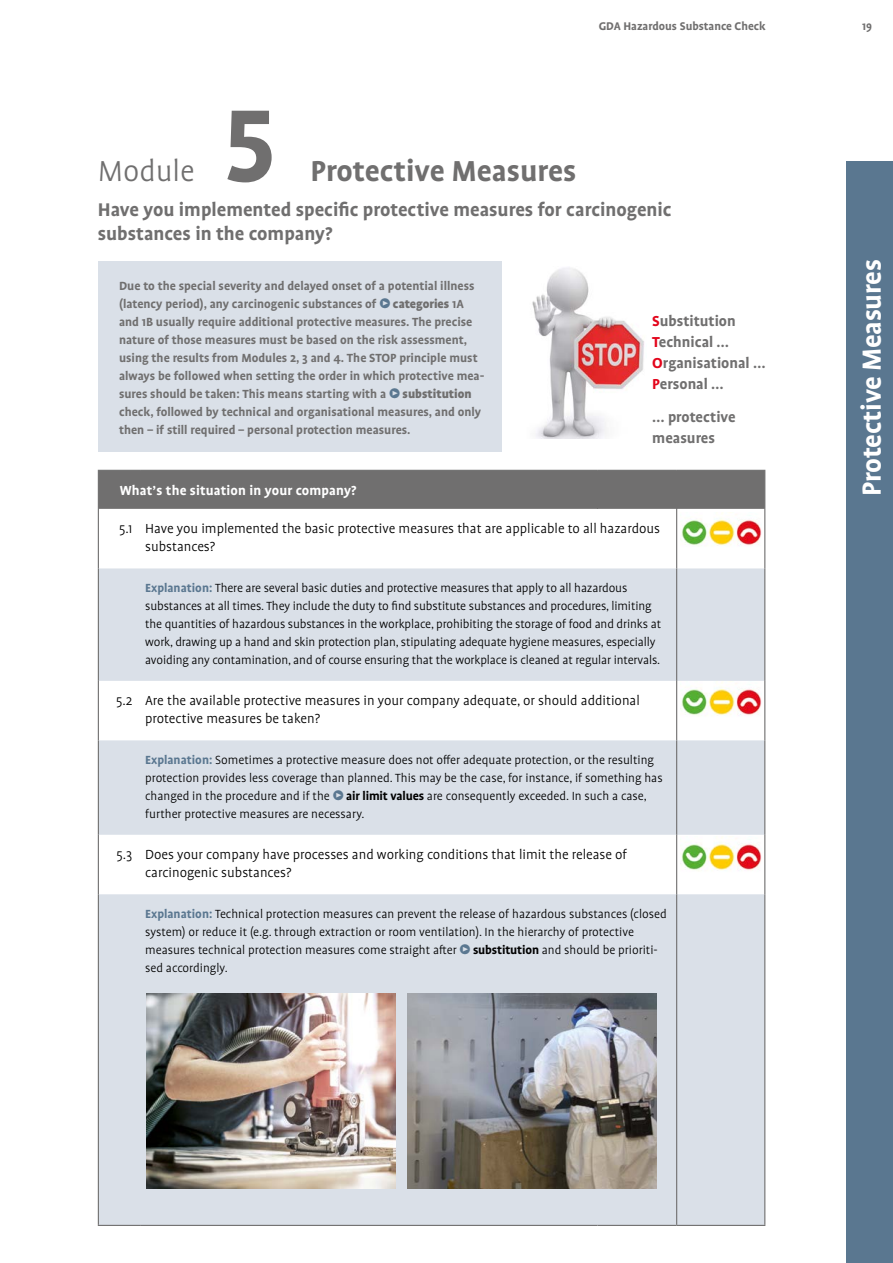
<style>
.page{position:relative;width:893px;height:1263px;background:#fff}
.page>*{position:absolute;margin:0;border:0;box-sizing:border-box;transform-origin:0 0}
.BS_Headline{font:700 117px "Profile Pro";color:#706f6f}
.BS_Headline-2{font:700 33px "Profile Pro";color:#706f6f}
.BS_Headline-3{font:300 33px "Profile Pro";color:#706f6f}
.t1{font:700 30px "Profile Pro";letter-spacing:-.01em;color:#fff}
.BS_Kasten{font:700 21px/24px "Profile Pro";color:#706f6f}
.GDA_Fließtext{font:700 16.5px "Profile Pro";color:#706f6f}
.Tabelle_Text{font:300 15px/18px "Profile Pro";color:#000}
.BS_Kasten_grau{font:700 15px "Profile Pro";letter-spacing:.01em;color:#fff}
.Tabelle_Erläuterung{font:300 13.5px/18px "Profile Pro";letter-spacing:-.01em;color:#000}
.BS_Kasten-2{font:700 13.5px/18px "Profile Pro";color:#706f6f}
.t2{font:700 12.75px "Profile Pro";color:#706f6f}
.s1{font-family:"DGUV Meta";font-weight:400;color:#5a7790}
.s2{font-weight:900}
.s3{color:#e3051b}
.s4{font-weight:700;color:#5a7790}
.s5{font-weight:700}
</style>
<div class="page">
<div style="left:846px;top:162px;width:47px;height:1101px;background:#5a7790"></div>
<div style="left:98px;top:261px;width:404px;height:191px;background:#dae0e8"></div>
<div style="left:99px;top:471px;width:665px;height:38px;background:#706f6f"></div>
<svg style="left:99px;top:568px;width:665px;height:657px;fill:#dae0e8"></svg>
<hr style="left:98px;top:470px;width:43px;height:1px;background:#706f6f">
<hr style="left:98px;top:471px;width:1px;height:38px;background:#706f6f">
<hr style="left:141px;top:470px;width:456px;height:1px;background:#706f6f">
<hr style="left:597px;top:470px;width:80px;height:1px;background:#706f6f">
<hr style="left:597px;top:471px;width:1px;height:38px;background:#706f6f">
<hr style="left:677px;top:470px;width:88px;height:1px;background:#706f6f">
<hr style="left:676px;top:471px;width:1px;height:38px;background:#706f6f">
<hr style="left:764px;top:471px;width:1px;height:38px;background:#706f6f">
<hr style="left:98px;top:509px;width:1px;height:59px;background:#706f6f">
<hr style="left:764px;top:509px;width:1px;height:59px;background:#706f6f">
<hr style="left:98px;top:568px;width:1px;height:113px;background:#706f6f">
<hr style="left:764px;top:568px;width:1px;height:113px;background:#706f6f">
<hr style="left:98px;top:681px;width:1px;height:59px;background:#706f6f">
<hr style="left:764px;top:681px;width:1px;height:59px;background:#706f6f">
<hr style="left:98px;top:740px;width:1px;height:95px;background:#706f6f">
<hr style="left:764px;top:740px;width:1px;height:95px;background:#706f6f">
<hr style="left:98px;top:835px;width:1px;height:59px;background:#706f6f">
<hr style="left:764px;top:835px;width:1px;height:59px;background:#706f6f">
<hr style="left:98px;top:894px;width:1px;height:331px;background:#706f6f">
<hr style="left:764px;top:894px;width:1px;height:331px;background:#706f6f">
<hr style="left:98px;top:1225px;width:43px;height:1px;background:#706f6f">
<hr style="left:141px;top:1225px;width:456px;height:1px;background:#706f6f">
<hr style="left:597px;top:1225px;width:80px;height:1px;background:#706f6f">
<hr style="left:677px;top:1225px;width:88px;height:1px;background:#706f6f">
<hr style="left:676px;top:509px;width:1px;height:59px;background:#706f6f">
<hr style="left:676px;top:568px;width:1px;height:113px;background:#706f6f">
<hr style="left:676px;top:681px;width:1px;height:59px;background:#706f6f">
<hr style="left:676px;top:740px;width:1px;height:95px;background:#706f6f">
<hr style="left:676px;top:835px;width:1px;height:59px;background:#706f6f">
<hr style="left:676px;top:894px;width:1px;height:331px;background:#706f6f">
<img style="left:532px;top:267px;width:112px;height:172px">
<img style="left:681px;top:512px;width:81px;height:34px">
<img style="left:681px;top:682px;width:81px;height:40px">
<img style="left:681px;top:837px;width:81px;height:40px">
<img style="left:147px;top:994px;width:249px;height:195px">
<img style="left:408px;top:994px;width:249px;height:195px">
<h2 class="BS_Headline-3" style="left:98px;top:153px;width:98px">Module</h2>
<h2 class="BS_Headline" style="left:223px;top:76px;width:55px">5</h2>
<p class="t2" style="left:599px;top:19px;width:169px">GDA Hazardous Substance Check</p>
<p class="t2" style="left:862px;top:19px;width:12px">19</p>
<h2 class="BS_Headline-2" style="left:310px;top:151px;width:267px">Protective Measures</h2>
<p class="BS_Kasten" style="left:98px;top:198px;width:575px">Have you implemented specific protective measures for carcinogenic substances in the company?</p>
<p class="BS_Kasten-2" style="left:119px;top:277px;width:367px">Due to the special severity and delayed onset of a potential illness (latency period), any carcinogenic substances of <span class="s1">•</span> <span class="s2">categories</span> 1A and 1B usually require additional protective measures. The precise nature of those measures must be based on the risk assessment, using the results from Modules 2, 3 and 4. The STOP principle must always be followed when setting the order in which protective mea&shy;sures should be taken: This means starting with a <span class="s1">•</span> <span class="s2">substitution </span>check, followed by technical and organisational measures, and only then – if still required – personal protection measures.</p>
<p class="GDA_Fließtext" style="left:652px;top:311px;width:85px"><span class="s3">S</span>ubstitution</p>
<p class="GDA_Fließtext" style="left:652px;top:332px;width:78px"><span class="s3">T</span>echnical …</p>
<p class="GDA_Fließtext" style="left:652px;top:353px;width:115px"><span class="s3">O</span>rganisational …</p>
<p class="GDA_Fließtext" style="left:652px;top:374px;width:73px"><span class="s3">P</span>ersonal …</p>
<p class="GDA_Fließtext" style="left:652px;top:407px;width:85px">… protective</p>
<p class="GDA_Fließtext" style="left:652px;top:428px;width:64px">measures</p>
<p class="BS_Kasten_grau" style="left:120px;top:481px;width:238px">What’s the situation in your company?</p>
<p class="Tabelle_Text" style="left:119px;top:520px;width:15px">5.1</p>
<p class="Tabelle_Text" style="left:145px;top:520px;width:516px">Have you implemented the basic protective measures that are applicable to all hazardous substances?</p>
<p class="Tabelle_Erläuterung" style="left:145px;top:579px;width:517px"><span class="s4">Explanation:</span> There are several basic duties and protective measures that apply to all hazardous substances at all times. They include the duty to find substitute substances and procedures, limiting the quantities of hazardous substances in the workplace, prohibiting the storage of food and drinks at work, drawing up a hand and skin protection plan, stipulating adequate hygiene measures, especially avoiding any contamination, and of course ensuring that the workplace is cleaned at regular intervals.</p>
<p class="Tabelle_Text" style="left:116px;top:692px;width:18px">5.2</p>
<p class="Tabelle_Text" style="left:145px;top:692px;width:496px">Are the available protective measures in your company adequate, or should additional protective measures be taken?</p>
<p class="Tabelle_Erläuterung" style="left:145px;top:751px;width:519px"><span class="s4">Explanation:</span> Sometimes a protective measure does not offer adequate protection, or the resulting protection provides less coverage than planned. This may be the case, for instance, if something has changed in the procedure and if the <span class="s1">•</span> <span class="s5">air limit values</span> are consequently exceeded. In such a case, further protective measures are necessary.</p>
<p class="Tabelle_Text" style="left:117px;top:846px;width:17px">5.3</p>
<p class="Tabelle_Text" style="left:145px;top:846px;width:483px">Does your company have processes and working conditions that limit the release of carcinogenic substances?</p>
<p class="Tabelle_Erläuterung" style="left:145px;top:905px;width:523px"><span class="s4">Explanation:</span> Technical protection measures can prevent the release of hazardous substances (closed system) or reduce it (e.g. through extraction or room ventilation). In the hierarchy of protective measures technical protection measures come straight after <span class="s1">•</span> <span class="s5">substitution</span> and should be prioriti&shy;sed accordingly.</p>
<h3 class="t1" style="left:854px;top:496px;width:238px;rotate:-90deg">Protective Measures</h3>
</div>
